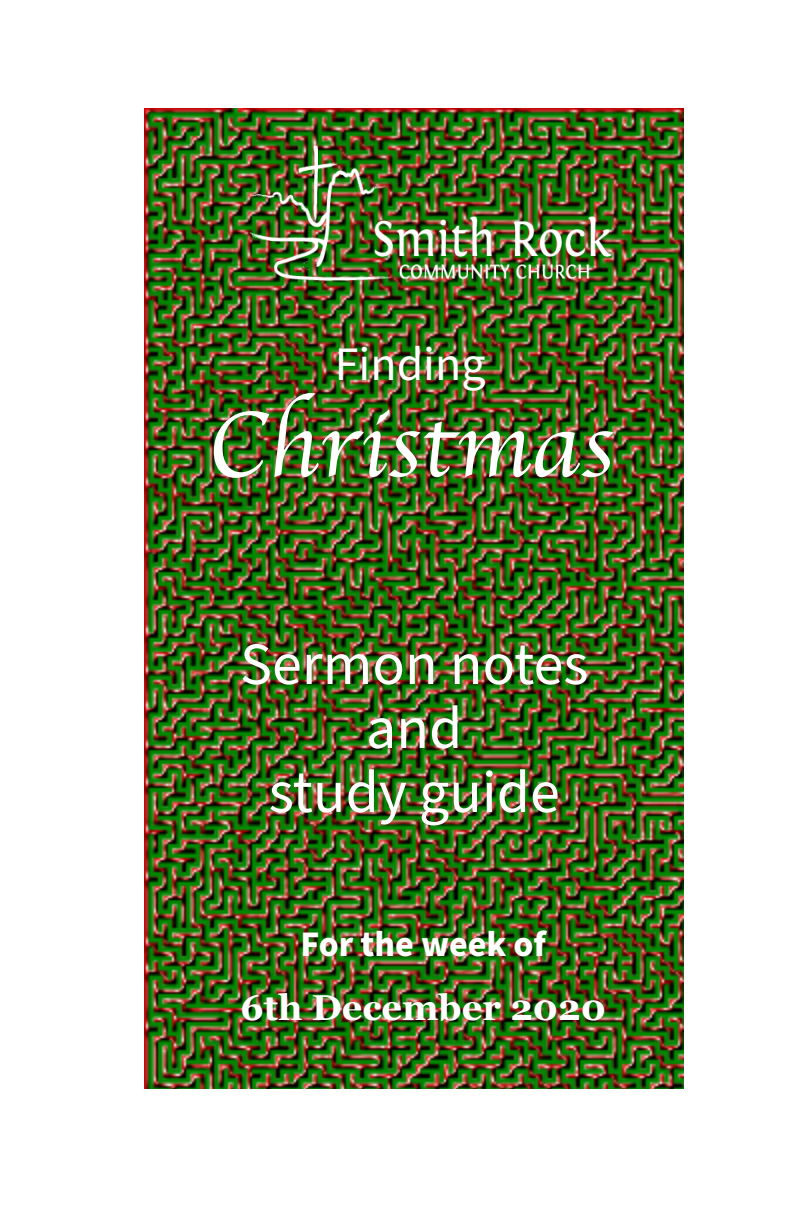
<style>
.page{position:relative;width:792px;height:1224px;background:#fff}
.page>*{position:absolute;margin:0;border:0;box-sizing:border-box;transform-origin:0 0}
.t1{font:96px "Apple Chancery";color:#fff}
.t2{font:60px "Source Sans Pro";color:#fff}
.t3{font:48px "Source Sans Pro";color:#fff}
.Headings_Defaults{font:700 36px "Georgia";color:#fff}
.Headings_Defaults-2{font:700 36px "Source Sans Pro";color:#fff}
</style>
<div class="page">
<img style="left:144px;top:108px;width:540px;height:981px">
<img style="left:249px;top:146px;width:363px;height:134px">
<p class="t3" style="left:335px;top:332px;width:152px">Finding</p>
<p class="t1" style="left:207px;top:369px;width:408px">Christmas</p>
<p class="t2" style="left:240px;top:624px;width:350px">Sermon notes</p>
<p class="t2" style="left:366px;top:688px;width:98px">and</p>
<p class="t2" style="left:269px;top:752px;width:293px">study guide</p>
<p class="Headings_Defaults-2" style="left:300px;top:920px;width:247px">For the week of</p>
<p class="Headings_Defaults" style="left:241px;top:980px;width:367px">6th December 2020</p>
</div>
